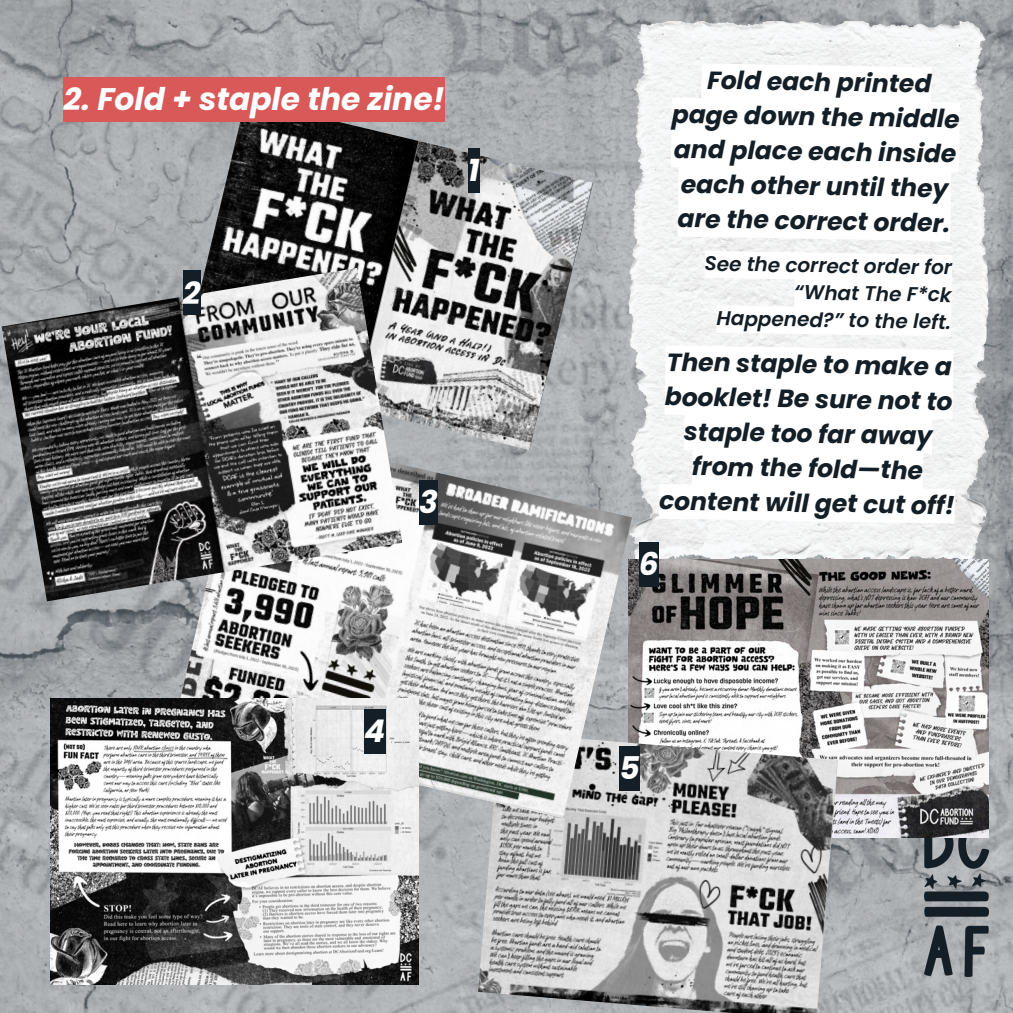
<style>
.page{position:relative;width:1013px;height:1013px;background:#fff}
.page>*{position:absolute;margin:0;border:0;box-sizing:border-box;transform-origin:0 0}
.t1{font:italic 700 31.25px "Poppins";color:#fff}
.t2{font:italic 700 25px/34.6px "Poppins";color:#141e26;text-align:center}
.t3{font:italic 600 20px/27.1px "Poppins";color:#141e26;text-align:right}
</style>
<div class="page">
<img style="left:0;top:0;width:1012px;height:1012px">
<img style="left:924px;top:837px;width:64px;height:139px">
<img style="left:628px;top:22px;width:362px;height:543px">
<img style="left:632px;top:560px;width:356px;height:277px">
<img style="left:478px;top:732px;width:360px;height:280px">
<img style="left:173px;top:428px;width:459px;height:390px">
<img style="left:182px;top:100px;width:411px;height:350px">
<img style="left:2px;top:268px;width:400px;height:333px">
<img style="left:50px;top:699px;width:369px;height:285px">
<svg style="left:669px;top:63px;width:291px;height:178px"></svg>
<div style="left:64px;top:77px;width:381px;height:44px;background:#d95959"></div>
<svg style="left:703px;top:251px;width:249px;height:85px"></svg>
<svg style="left:659px;top:345px;width:298px;height:178px"></svg>
<div style="left:183px;top:271px;width:18px;height:44px;background:#141e26"></div>
<div style="left:419px;top:480px;width:19px;height:44px;background:#141e26"></div>
<div style="left:364px;top:709px;width:21px;height:44px;background:#141e26"></div>
<div style="left:619px;top:746px;width:21px;height:44px;background:#141e26"></div>
<div style="left:639px;top:542px;width:19px;height:44px;background:#141e26"></div>
<div style="left:468px;top:148px;width:11px;height:44px;background:#141e26"></div>
<p class="t1" style="left:64px;top:77px;width:383px">2. Fold + staple the zine!</p>
<p class="t1" style="left:468px;top:148px;width:13px">1</p>
<p class="t1" style="left:183px;top:271px;width:19px">2</p>
<p class="t1" style="left:419px;top:480px;width:20px">3</p>
<p class="t1" style="left:364px;top:709px;width:23px">4</p>
<p class="t2" style="left:672px;top:62px;width:289px;rotate:1deg">Fold each printed page down the middle and place each inside each other until they are the correct order.</p>
<p class="t3" style="left:705px;top:250px;width:249px;rotate:1deg">See the correct order for “What The F*ck<br>Happened?” to the left.</p>
<p class="t2" style="left:662px;top:344px;width:297px;rotate:1deg">Then staple to make a booklet! Be sure not to staple too far away from the fold—the content will get cut off!</p>
<p class="t1" style="left:639px;top:542px;width:21px">6</p>
<p class="t1" style="left:619px;top:746px;width:22px">5</p>
</div>
